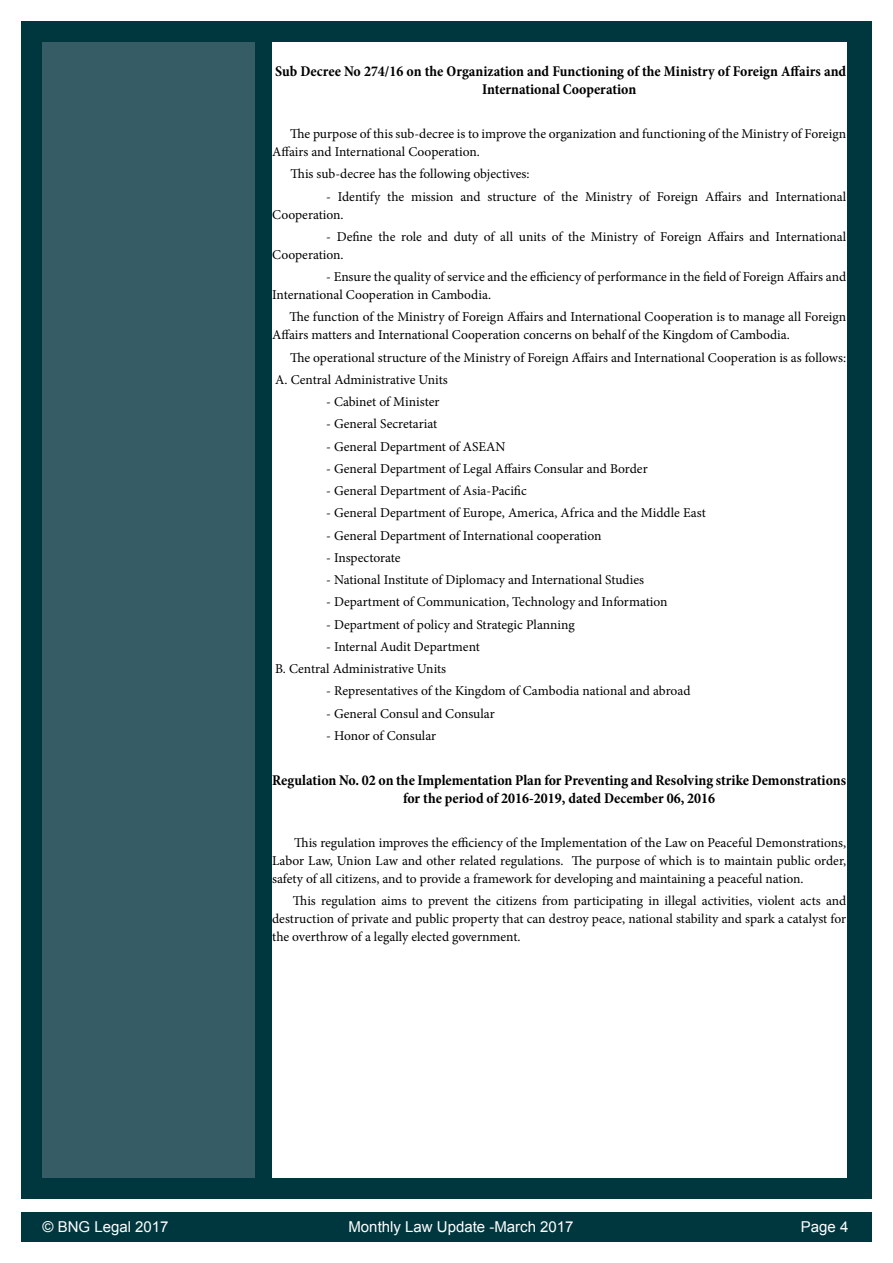
<style>
.page{position:relative;width:893px;height:1263px;background:#fff}
.page>*{position:absolute;margin:0;border:0;box-sizing:border-box;transform-origin:0 0}
.t1{font:700 condensed 15px/18px "Minion Pro";color:#000;text-align:center}
.t2{font:15px "Arial";color:#fff}
.t3{font:13.5px/18px "Minion Pro";color:#000}
</style>
<div class="page">
<div style="left:21px;top:21px;width:851px;height:1178px;background:#00373f"></div>
<div style="left:43px;top:43px;width:212px;height:1135px;background:#365d66"></div>
<div style="left:21px;top:1212px;width:851px;height:30px;background:#00373f"></div>
<div style="left:272px;top:43px;width:574px;height:1135px;background:#fff"></div>
<p class="t1" style="left:275px;top:62px;width:572px">Sub Decree No 274/16 on the Organization and Functioning of the Ministry of Foreign Affairs and<br>International Cooperation</p>
<p class="t3" style="left:272px;top:125px;width:575px;text-indent:18px">The purpose of this sub-decree is to improve the organization and functioning of the Ministry of Foreign<br>Affairs and International Cooperation.</p>
<p class="t3" style="left:291px;top:165px;width:241px">This sub-decree has the following objectives:</p>
<p class="t3" style="left:272px;top:187px;width:575px;text-indent:54px">- Identify the mission and structure of the Ministry of Foreign Affairs and International<br>Cooperation.</p>
<p class="t3" style="left:272px;top:228px;width:575px;text-indent:54px">- Define the role and duty of all units of the Ministry of Foreign Affairs and International<br>Cooperation.</p>
<p class="t3" style="left:272px;top:268px;width:575px;text-indent:54px">- Ensure the quality of service and the efficiency of performance in the field of Foreign Affairs and<br>International Cooperation in Cambodia.</p>
<p class="t3" style="left:272px;top:308px;width:575px;text-indent:17px">The function of the Ministry of Foreign Affairs and International Cooperation is to manage all Foreign<br>Affairs matters and International Cooperation concerns on behalf of the Kingdom of Cambodia.</p>
<p class="t3" style="left:275px;top:346px;width:572px;line-height:22.2px;text-indent:15px">The operational structure of the Ministry of Foreign Affairs and International Cooperation is as follows:<br>A. Central Administrative Units</p>
<p class="t3" style="left:326px;top:393px;width:115px">- Cabinet of Minister</p>
<p class="t3" style="left:326px;top:415px;width:113px">- General Secretariat</p>
<p class="t3" style="left:326px;top:437px;width:181px">- General Department of ASEAN</p>
<p class="t3" style="left:326px;top:460px;width:323px">- General Department of Legal Affairs Consular and Border</p>
<p class="t3" style="left:326px;top:482px;width:202px">- General Department of Asia-Pacific</p>
<p class="t3" style="left:326px;top:504px;width:381px">- General Department of Europe, America, Africa and the Middle East</p>
<p class="t3" style="left:326px;top:526px;width:277px">- General Department of International cooperation</p>
<p class="t3" style="left:326px;top:549px;width:76px">- Inspectorate</p>
<p class="t3" style="left:326px;top:571px;width:319px">- National Institute of Diplomacy and International Studies</p>
<p class="t3" style="left:326px;top:593px;width:343px">- Department of Communication, Technology and Information</p>
<p class="t3" style="left:326px;top:615px;width:250px">- Department of policy and Strategic Planning</p>
<p class="t3" style="left:275px;top:636px;width:206px;line-height:22.2px;text-indent:51px">- Internal Audit Department<br>B. Central Administrative Units</p>
<p class="t3" style="left:326px;top:682px;width:366px">- Representatives of the Kingdom of Cambodia national and abroad</p>
<p class="t3" style="left:326px;top:704px;width:170px">- General Consul and Consular</p>
<p class="t3" style="left:326px;top:727px;width:112px">- Honor of Consular</p>
<p class="t1" style="left:272px;top:771px;width:575px">Regulation No. 02 on the Implementation Plan for Preventing and Resolving strike Demonstrations for the period of 2016-2019, dated December 06, 2016</p>
<p class="t3" style="left:272px;top:834px;width:576px;text-align:justify;text-indent:22px">This regulation improves the efficiency of the Implementation of the Law on Peaceful Demonstrations, Labor Law, Union Law and other related regulations. The purpose of which is to maintain public order, safety of all citizens, and to provide a framework for developing and maintaining a peaceful nation.</p>
<p class="t3" style="left:272px;top:892px;width:576px;text-align:justify;text-indent:21px">This regulation aims to prevent the citizens from participating in illegal activities, violent acts and destruction of private and public property that can destroy peace, national stability and spark a catalyst for the overthrow of a legally elected government.</p>
<p class="t2" style="left:43px;top:1217px;width:128px">© BNG Legal 2017</p>
<p class="t2" style="left:348px;top:1217px;width:227px">Monthly Law Update -March 2017</p>
<p class="t2" style="left:801px;top:1217px;width:49px">Page 4</p>
</div>
